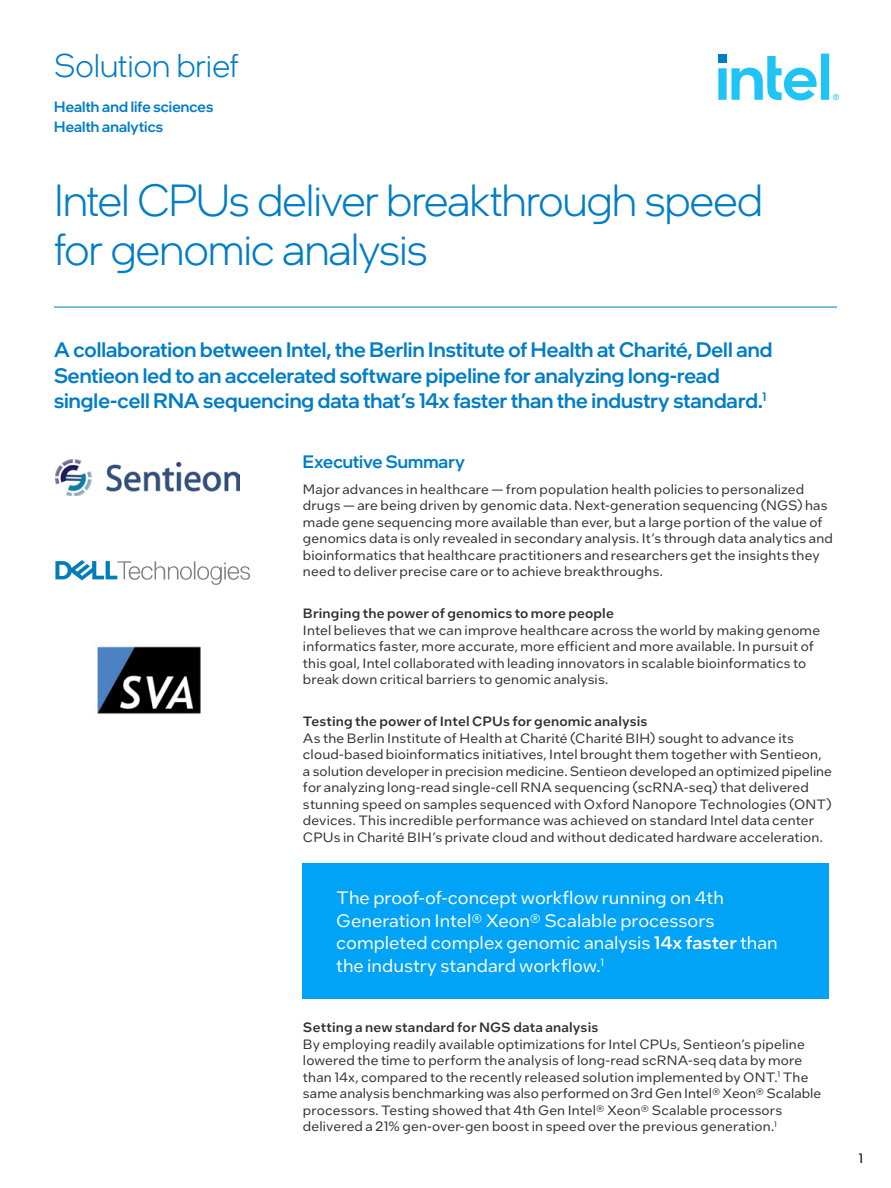
<style>
.page{position:relative;width:891px;height:1188px;background:#fff}
.page>*{position:absolute;margin:0;border:0;box-sizing:border-box;transform-origin:0 0}
.Main_Title{font:300 45px/49.5px "Intel One Display";letter-spacing:-.015em;color:#007dc5}
.PgTtlLft_-Page_Title{font:300 33px "Intel One Display";color:#007dc5}
.ProdName_-_Product_N{font:500 21px/25.2px "Intel One Display";color:#007dc5}
.MainCopy___Caption{font:18px/22.5px "Intel One Text";color:#fff}
.CopyHeaderBlue{font:500 18px "Intel One Display";letter-spacing:.005em;color:#007dc5}
.Mini_Header{font:500 15px "Intel One Display";letter-spacing:.01em;color:#007dc5}
.MainCopy___Caption-2{font:13.5px/16.5px "Intel One Text";letter-spacing:.01em;color:#2e2f2f}
.t1{font:13.5px "Intel One Text";color:#000}
.s1{font-weight:500}
</style>
<div class="page">
<div style="left:303px;top:863px;width:526px;height:136px;background:#00a3f6"></div>
<svg style="left:55px;top:560px;width:195px;height:25px"></svg>
<img style="left:55px;top:460px;width:184px;height:36px">
<img style="left:97px;top:646px;width:104px;height:69px">
<hr style="left:54px;top:307px;width:783px;height:1px;background:#007dc5">
<svg style="left:718px;top:54px;width:121px;height:46px"></svg>
<p class="PgTtlLft_-Page_Title" style="left:54px;top:45px;width:186px">Solution brief</p>
<p class="Mini_Header" style="left:54px;top:98px;width:161px">Health and life sciences</p>
<p class="Mini_Header" style="left:54px;top:117px;width:110px">Health analytics</p>
<p class="Main_Title" style="left:54px;top:175px;width:710px">Intel CPUs deliver breakthrough speed for genomic analysis</p>
<p class="ProdName_-_Product_N" style="left:54px;top:337px;width:720px">A collaboration between Intel, the Berlin Institute of Health at Charité, Dell and<br>Sentieon led to an accelerated software pipeline for analyzing long-read single-cell RNA sequencing data that’s 14x faster than the industry standard.<sup>1</sup></p>
<p class="CopyHeaderBlue" style="left:303px;top:451px;width:163px">Executive Summary</p>
<p class="MainCopy___Caption-2" style="left:303px;top:480px;width:532px">Major advances in healthcare — from population health policies to personalized drugs — are being driven by genomic data. Next-generation sequencing (NGS) has made gene sequencing more available than ever, but a large portion of the value of genomics data is only revealed in secondary analysis. It’s through data analytics and bioinformatics that healthcare practitioners and researchers get the insights they need to deliver precise care or to achieve breakthroughs.</p>
<p class="MainCopy___Caption-2" style="left:303px;top:605px;width:519px"><span class="s1">Bringing the power of genomics to more people<br></span>Intel believes that we can improve healthcare across the world by making genome informatics faster, more accurate, more efficient and more available. In pursuit of this goal, Intel collaborated with leading innovators in scalable bioinformatics to break down critical barriers to genomic analysis.</p>
<p class="MainCopy___Caption-2" style="left:303px;top:713px;width:531px"><span class="s1">Testing the power of Intel CPUs for genomic analysis<br></span>As the Berlin Institute of Health at Charité (Charité BIH) sought to advance its cloud-based bioinformatics initiatives, Intel brought them together with Sentieon, a solution developer in precision medicine. Sentieon developed an optimized pipeline for analyzing long-read single-cell RNA sequencing (scRNA-seq) that delivered stunning speed on samples sequenced with Oxford Nanopore Technologies (ONT) devices. This incredible performance was achieved on standard Intel data center CPUs in Charité BIH’s private cloud and without dedicated hardware acceleration.</p>
<p class="MainCopy___Caption" style="left:336px;top:886px;width:443px">The proof-of-concept workflow running on 4th Generation Intel® Xeon® Scalable processors completed complex genomic analysis <span class="s1">14x faster</span> than the industry standard workflow.<sup>1</sup></p>
<p class="MainCopy___Caption-2" style="left:303px;top:1019px;width:520px"><span class="s1">Setting a new standard for NGS data analysis<br></span>By employing readily available optimizations for Intel CPUs, Sentieon’s pipeline lowered the time to perform the analysis of long-read scRNA-seq data by more than 14x, compared to the recently released solution implemented by ONT.<sup>1</sup> The same analysis benchmarking was also performed on 3rd Gen Intel® Xeon® Scalable processors. Testing showed that 4th Gen Intel® Xeon® Scalable processors delivered a 21% gen-over-gen boost in speed over the previous generation.<sup>1</sup></p>
<p class="t1" style="left:858px;top:1150px;width:6px">1</p>
</div>
